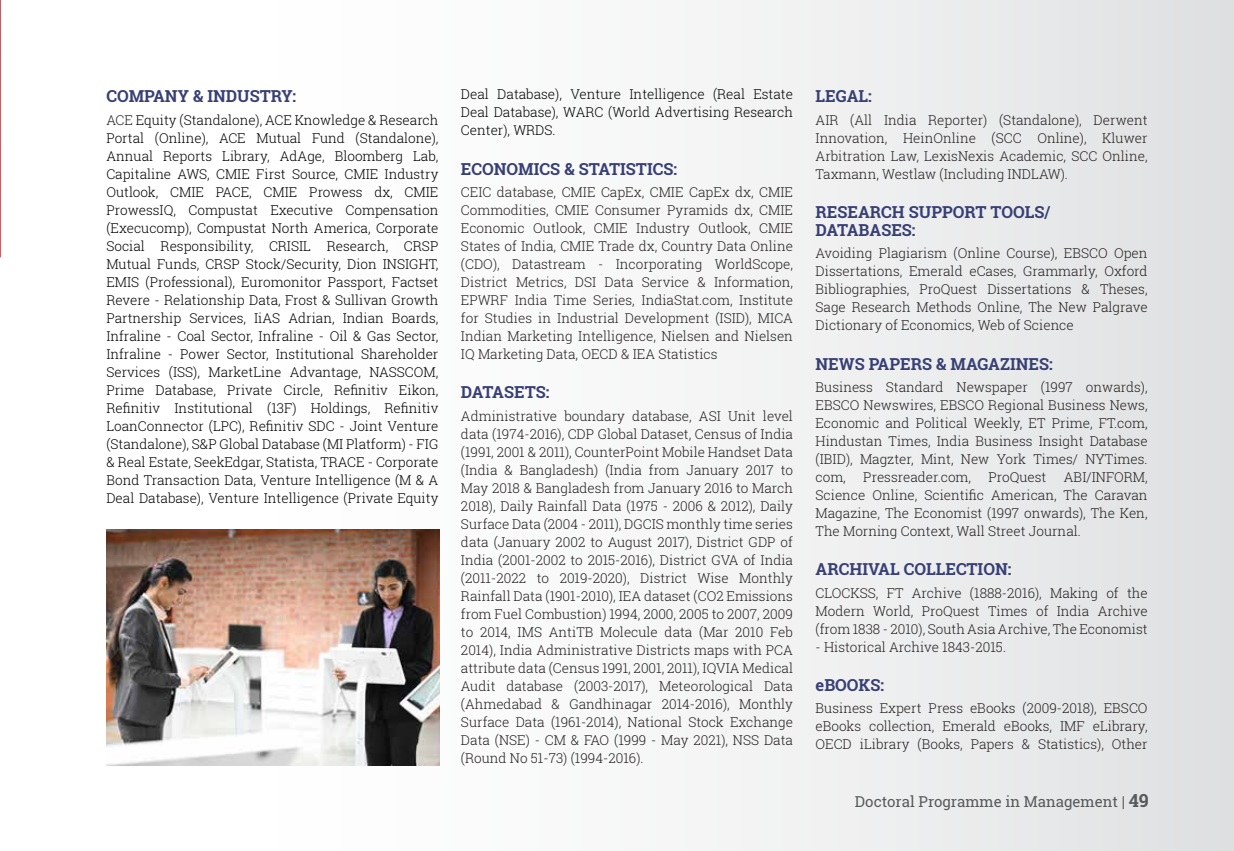
<style>
.page{position:relative;width:1234px;height:851px;background:#fff}
.page>*{position:absolute;margin:0;border:0;box-sizing:border-box;transform-origin:0 0}
.t1{font:700 16.5px/18px "Roboto Slab";color:#383f75}
.t2{font:15px "Roboto Slab";color:#58595b}
.t3{font:300 13.5px/18px "Roboto Slab";color:#231f20;text-align:justify}
.t4{font:300 13.5px/18px "Roboto Slab";color:#000;text-align:justify}
.s1{color:#231f20}
.s2{font-weight:700;font-size:18px}
</style>
<div class="page">
<div style="left:1px;top:0;width:1232px;height:850px;background:linear-gradient(to right,#fff,#e4e4e5)"></div>
<img style="left:106px;top:529px;width:333px;height:236px">
<svg style="left:0;top:0;width:1px;height:258px"></svg>
<p class="t1" style="left:106px;top:87px;width:191px">COMPANY &amp; INDUSTRY:</p>
<p class="t4" style="left:106px;top:110px;width:333px"><span class="s1">ACE</span> Equity (Standalone), ACE Knowledge &amp; Research Portal (Online), ACE Mutual Fund (Standalone), Annual Reports Library, AdAge, Bloomberg Lab, Capitaline AWS, CMIE First Source, CMIE Industry Outlook, CMIE PACE, CMIE Prowess dx, CMIE ProwessIQ, Compustat Executive Compensation (Execucomp), Compustat North America, Corporate Social Responsibility, CRISIL Research, CRSP Mutual Funds, CRSP Stock/Security, Dion INSIGHT, EMIS (Professional), Euromonitor Passport, Factset Revere - Relationship Data, Frost &amp; Sullivan Growth Partnership Services, IiAS Adrian, Indian Boards, Infraline - Coal Sector, Infraline - Oil &amp; Gas Sector, Infraline - Power Sector, Institutional Shareholder Services (ISS), MarketLine Advantage, NASSCOM, Prime Database, Private Circle, Refinitiv Eikon, Refinitiv Institutional (13F) Holdings, Refinitiv LoanConnector (LPC), Refinitiv SDC - Joint Venture (Standalone), S&amp;P Global Database (MI Platform) - FIG &amp; Real Estate, SeekEdgar, Statista, TRACE - Corporate Bond Transaction Data, Venture Intelligence (M &amp; A Deal Database), Venture Intelligence (Private Equity</p>
<p class="t4" style="left:461px;top:85px;width:333px">Deal Database), Venture Intelligence (Real Estate Deal Database), WARC (World Advertising Research Center), WRDS.</p>
<p class="t1" style="left:461px;top:159px;width:217px">ECONOMICS &amp; STATISTICS:</p>
<p class="t3" style="left:461px;top:182px;width:333px">CEIC database, CMIE CapEx, CMIE CapEx dx, CMIE Commodities, CMIE Consumer Pyramids dx, CMIE Economic Outlook, CMIE Industry Outlook, CMIE States of India, CMIE Trade dx, Country Data Online (CDO), Datastream - Incorporating WorldScope, District Metrics, DSI Data Service &amp; Information, EPWRF India Time Series, IndiaStat.com, Institute for Studies in Industrial Development (ISID), MICA Indian Marketing Intelligence, Nielsen and Nielsen IQ Marketing Data, OECD &amp; IEA Statistics</p>
<p class="t1" style="left:461px;top:383px;width:90px">DATASETS:</p>
<p class="t3" style="left:461px;top:406px;width:333px">Administrative boundary database, ASI Unit level data (1974-2016), CDP Global Dataset, Census of India (1991, 2001 &amp; 2011), CounterPoint Mobile Handset Data (India &amp; Bangladesh) (India from January 2017 to May 2018 &amp; Bangladesh from January 2016 to March 2018), Daily Rainfall Data (1975 - 2006 &amp; 2012), Daily Surface Data (2004 - 2011), DGCIS monthly time series data (January 2002 to August 2017), District GDP of India (2001-2002 to 2015-2016), District GVA of India (2011-2022 to 2019-2020), District Wise Monthly Rainfall Data (1901-2010), IEA dataset (CO2 Emissions from Fuel Combustion) 1994, 2000, 2005 to 2007, 2009 to 2014, IMS AntiTB Molecule data (Mar 2010 Feb 2014), India Administrative Districts maps with PCA attribute data (Census 1991, 2001, 2011), IQVIA Medical Audit database (2003-2017), Meteorological Data (Ahmedabad &amp; Gandhinagar 2014-2016), Monthly Surface Data (1961-2014), National Stock Exchange Data (NSE) - CM &amp; FAO (1999 - May 2021), NSS Data (Round No 51-73) (1994-2016).</p>
<p class="t1" style="left:815px;top:87px;width:58px">LEGAL:</p>
<p class="t3" style="left:815px;top:110px;width:333px">AIR (All India Reporter) (Standalone), Derwent Innovation, HeinOnline (SCC Online), Kluwer Arbitration Law, LexisNexis Academic, SCC Online, Taxmann, Westlaw (Including INDLAW).</p>
<p class="t1" style="left:815px;top:203px;width:236px">RESEARCH SUPPORT TOOLS/<br>DATABASES:</p>
<p class="t3" style="left:815px;top:244px;width:333px">Avoiding Plagiarism (Online Course), EBSCO Open Dissertations, Emerald eCases, Grammarly, Oxford Bibliographies, ProQuest Dissertations &amp; Theses, Sage Research Methods Online, The New Palgrave Dictionary of Economics, Web of Science</p>
<p class="t1" style="left:815px;top:354px;width:239px">NEWS PAPERS &amp; MAGAZINES:</p>
<p class="t3" style="left:815px;top:377px;width:333px">Business Standard Newspaper (1997 onwards), EBSCO Newswires, EBSCO Regional Business News, Economic and Political Weekly, ET Prime, FT.com, Hindustan Times, India Business Insight Database (IBID), Magzter, Mint, New York Times/ NYTimes. com,</p>
<p class="t3" style="left:863px;top:467px;width:109px">Pressreader.com,</p>
<p class="t3" style="left:988px;top:467px;width:59px">ProQuest</p>
<p class="t3" style="left:815px;top:467px;width:333px;text-indent:248px">ABI/INFORM, Science Online, Scientific American, The Caravan Magazine, The Economist (1997 onwards), The Ken, The Morning Context, Wall Street Journal.</p>
<p class="t1" style="left:815px;top:560px;width:197px">ARCHIVAL COLLECTION:</p>
<p class="t3" style="left:815px;top:583px;width:333px">CLOCKSS, FT Archive (1888-2016), Making of the Modern World, ProQuest Times of India Archive (from 1838 - 2010), South Asia Archive, The Economist</p>
<p class="t3" style="left:815px;top:637px;width:192px">- Historical Archive 1843-2015.</p>
<p class="t1" style="left:815px;top:675px;width:70px">eBOOKS:</p>
<p class="t3" style="left:815px;top:698px;width:333px">Business Expert Press eBooks (2009-2018), EBSCO eBooks collection, Emerald eBooks, IMF eLibrary, OECD iLibrary (Books, Papers &amp; Statistics), Other</p>
<p class="t2" style="left:854px;top:791px;width:295px">Doctoral Programme in Management | <span class="s2">49</span></p>
</div>
